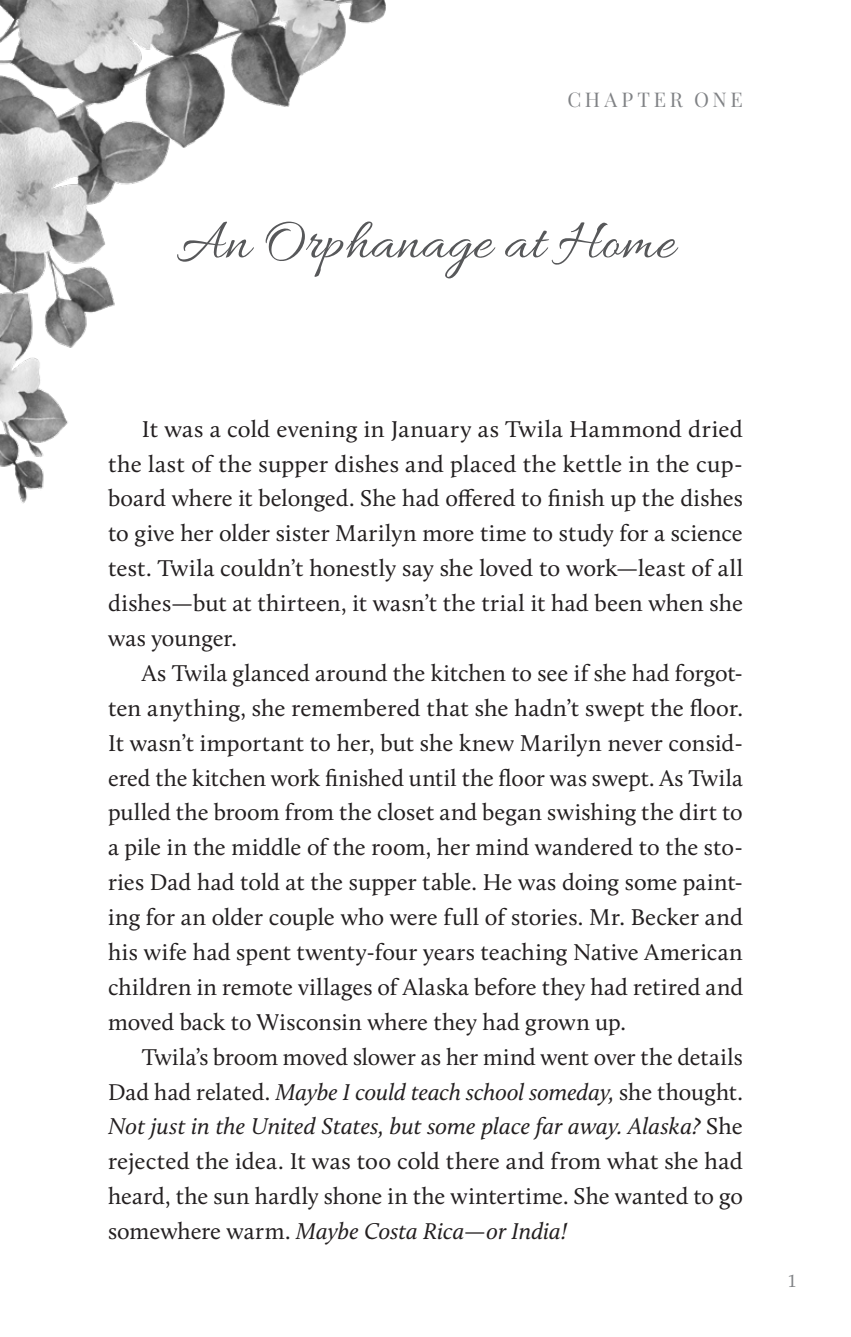
<style>
.page{position:relative;width:851px;height:1337px;background:#fff}
.page>*{position:absolute;margin:0;border:0;box-sizing:border-box;transform-origin:0 0}
.t1{font:58.5px "Allura";color:#57585a}
.t2{font:23.62px/34.9px "Calluna";color:#231f20;text-align:justify}
.t3{font:20.25px "Playfair Display";letter-spacing:.19em;color:#808285}
.t4{font:18px "Calluna";color:#808285}
.s1{font-style:italic}
</style>
<div class="page">
<img style="left:0;top:0;width:386px;height:504px">
<p class="t3" style="left:567px;top:86px;width:177px">CHAPTER ONE</p>
<h1 class="t1" style="left:176px;top:209px;width:499px">An Orphanage at Home</h1>
<p class="t2" style="left:108px;top:411px;width:636px;text-indent:34px">It was a cold evening in January as Twila Hammond dried the last of the supper dishes and placed the kettle in the cup&shy;board where it belonged. She had offered to finish up the dishes to give her older sister Marilyn more time to study for a science test. Twila couldn’t honestly say she loved to work—least of all dishes—but at thirteen, it wasn’t the trial it had been when she was younger.</p>
<p class="t2" style="left:108px;top:655px;width:636px;text-indent:34px">As Twila glanced around the kitchen to see if she had forgot&shy;ten anything, she remembered that she hadn’t swept the floor.<br>It wasn’t important to her, but she knew Marilyn never consid&shy;ered the kitchen work finished until the floor was swept. As Twila pulled the broom from the closet and began swishing the dirt to a pile in the middle of the room, her mind wandered to the sto&shy;ries Dad had told at the supper table. He was doing some paint&shy;ing for an older couple who were full of stories. Mr. Becker and his wife had spent twenty-four years teaching Native American children in remote villages of Alaska before they had retired and moved back to Wisconsin where they had grown up.</p>
<p class="t2" style="left:108px;top:1039px;width:636px;text-indent:34px">Twila’s broom moved slower as her mind went over the details Dad had related. <span class="s1">Maybe I could teach school someday,</span> she thought.<br><span class="s1">Not just in the United States, but some place far away. Alaska?</span> She rejected the idea. It was too cold there and from what she had heard, the sun hardly shone in the wintertime. She wanted to go somewhere warm. <span class="s1">Maybe Costa Rica—or India!</span></p>
<p class="t4" style="left:787px;top:1270px;width:11px">1</p>
</div>
